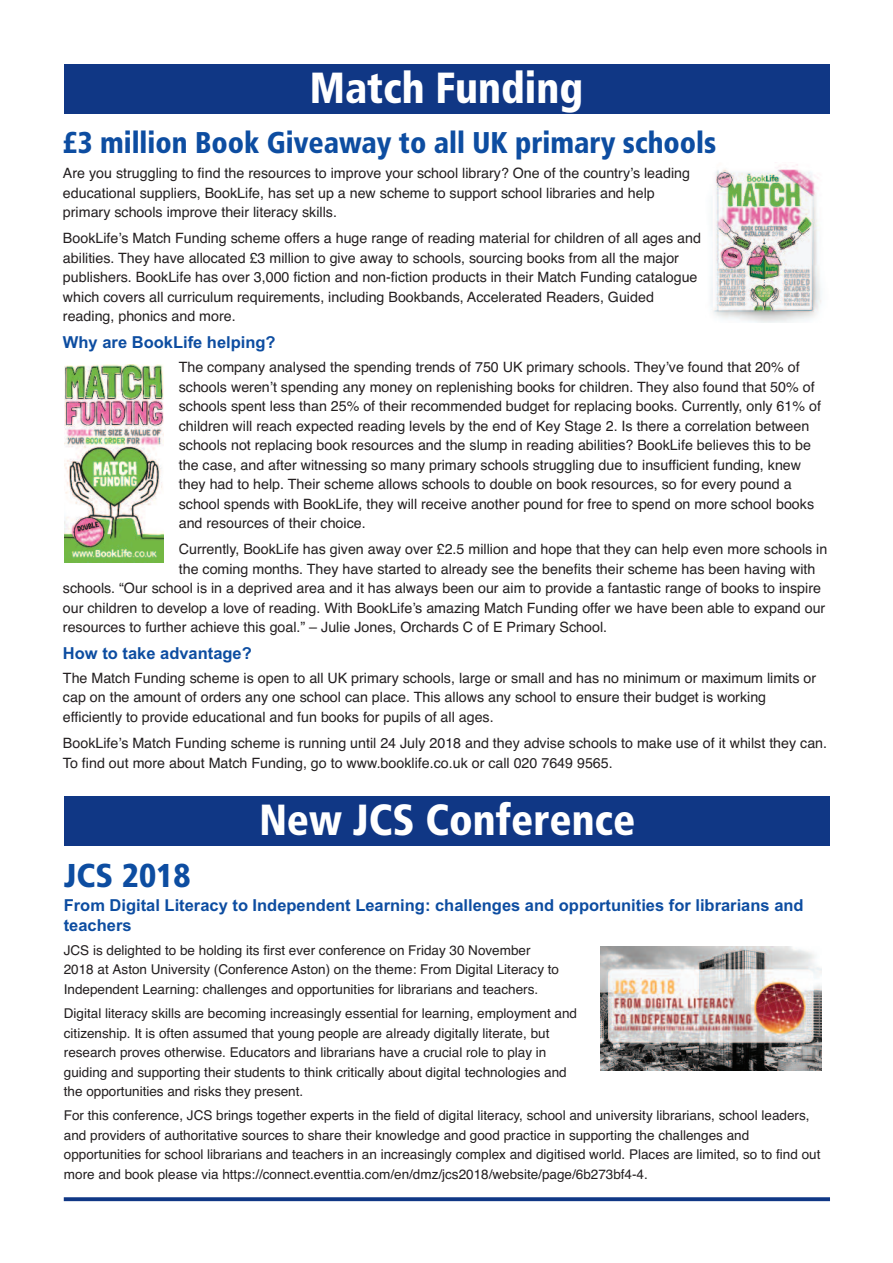
<style>
.page{position:relative;width:893px;height:1263px;background:#fff}
.page>*{position:absolute;margin:0;border:0;box-sizing:border-box;transform-origin:0 0}
.t1{font:900 condensed 43.5px "Frutiger";color:#fff;scale:.95 1}
.t2{font:900 condensed 33px "Frutiger";color:#0d4da1}
.t3{font:900 condensed 30px "Frutiger";color:#0d4da1;scale:.95 1}
.t4{font:700 16.5px/19.5px "Arial";color:#0d4da1}
.t5{font:14.25px/19.5px "Helvetica";color:#231f20}
.t6{font:13.5px/19.5px "Helvetica";color:#231f20}
</style>
<div class="page">
<div style="left:64px;top:64px;width:765px;height:49px;background:#103785"></div>
<svg style="left:64px;top:1197px;width:766px;height:4px;background:#1f438c"></svg>
<img style="left:601px;top:946px;width:220px;height:124px">
<img style="left:711px;top:164px;width:111px;height:159px">
<img style="left:64px;top:364px;width:100px;height:199px">
<div style="left:65px;top:796px;width:765px;height:50px;background:#103785"></div>
<h1 class="t1" style="left:310px;top:71px;width:289px">Match Funding</h1>
<h3 class="t3" style="left:63px;top:131px;width:689px">£3 million Book Giveaway to all UK primary schools</h3>
<p class="t5" style="left:63px;top:163px;width:629px">Are you struggling to find the resources to improve your school library? One of the country’s leading educational suppliers, BookLife, has set up a new scheme to support school libraries and help primary schools improve their literacy skills.</p>
<p class="t5" style="left:63px;top:229px;width:639px">BookLife’s Match Funding scheme offers a huge range of reading material for children of all ages and abilities. They have allocated £3 million to give away to schools, sourcing books from all the major publishers. BookLife has over 3,000 fiction and non-fiction products in their Match Funding catalogue which covers all curriculum requirements, including Bookbands, Accelerated Readers, Guided reading, phonics and more.</p>
<p class="t4" style="left:63px;top:332px;width:214px">Why are BookLife helping?</p>
<p class="t5" style="left:179px;top:357px;width:644px">The company analysed the spending trends of 750 UK primary schools. They’ve found that 20% of schools weren’t spending any money on replenishing books for children. They also found that 50% of schools spent less than 25% of their recommended budget for replacing books. Currently, only 61% of children will reach expected reading levels by the end of Key Stage 2. Is there a correlation between schools not replacing book resources and the slump in reading abilities? BookLife believes this to be the case, and after witnessing so many primary schools struggling due to insufficient funding, knew they had to help. Their scheme allows schools to double on book resources, so for every pound a school spends with BookLife, they will receive another pound for free to spend on more school books and resources of their choice.</p>
<p class="t5" style="left:179px;top:540px;width:650px">Currently, BookLife has given away over £2.5 million and hope that they can help even more schools in</p>
<p class="t5" style="left:179px;top:559px;width:638px">the coming months. They have started to already see the benefits their scheme has been having with</p>
<p class="t5" style="left:63px;top:579px;width:760px">schools. “Our school is in a deprived area and it has always been our aim to provide a fantastic range of books to inspire</p>
<p class="t5" style="left:63px;top:598px;width:764px">our children to develop a love of reading. With BookLife’s amazing Match Funding offer we have been able to expand our</p>
<p class="t5" style="left:63px;top:618px;width:546px">resources to further achieve this goal.” – Julie Jones, Orchards C of E Primary School.</p>
<p class="t4" style="left:63px;top:643px;width:190px">How to take advantage?</p>
<p class="t5" style="left:63px;top:668px;width:755px">The Match Funding scheme is open to all UK primary schools, large or small and has no minimum or maximum limits or cap on the amount of orders any one school can place. This allows any school to ensure their budget is working efficiently to provide educational and fun books for pupils of all ages.</p>
<p class="t5" style="left:63px;top:733px;width:766px">BookLife’s Match Funding scheme is running until 24 July 2018 and they advise schools to make use of it whilst they can.<br>To find out more about Match Funding, go to www.booklife.co.uk or call 020 7649 9565.</p>
<h1 class="t1" style="left:259px;top:803px;width:397px">New JCS Conference</h1>
<h2 class="t2" style="left:64px;top:862px;width:128px">JCS 2018</h2>
<p class="t4" style="left:64px;top:896px;width:741px">From Digital Literacy to Independent Learning: challenges and opportunities for librarians and teachers</p>
<p class="t6" style="left:64px;top:940px;width:497px">JCS is delighted to be holding its first ever conference on Friday 30 November<br>2018 at Aston University (Conference Aston) on the theme: From Digital Literacy to<br>Independent Learning: challenges and opportunities for librarians and teachers.</p>
<p class="t6" style="left:64px;top:1004px;width:515px">Digital literacy skills are becoming increasingly essential for learning, employment and citizenship. It is often assumed that young people are already digitally literate, but research proves otherwise. Educators and librarians have a crucial role to play in guiding and supporting their students to think critically about digital technologies and the opportunities and risks they present.</p>
<p class="t6" style="left:64px;top:1106px;width:758px">For this conference, JCS brings together experts in the field of digital literacy, school and university librarians, school leaders, and providers of authoritative sources to share their knowledge and good practice in supporting the challenges and opportunities for school librarians and teachers in an increasingly complex and digitised world. Places are limited, so to find out more and book please via https://connect.eventtia.com/en/dmz/jcs2018/website/page/6b273bf4-4.</p>
</div>
